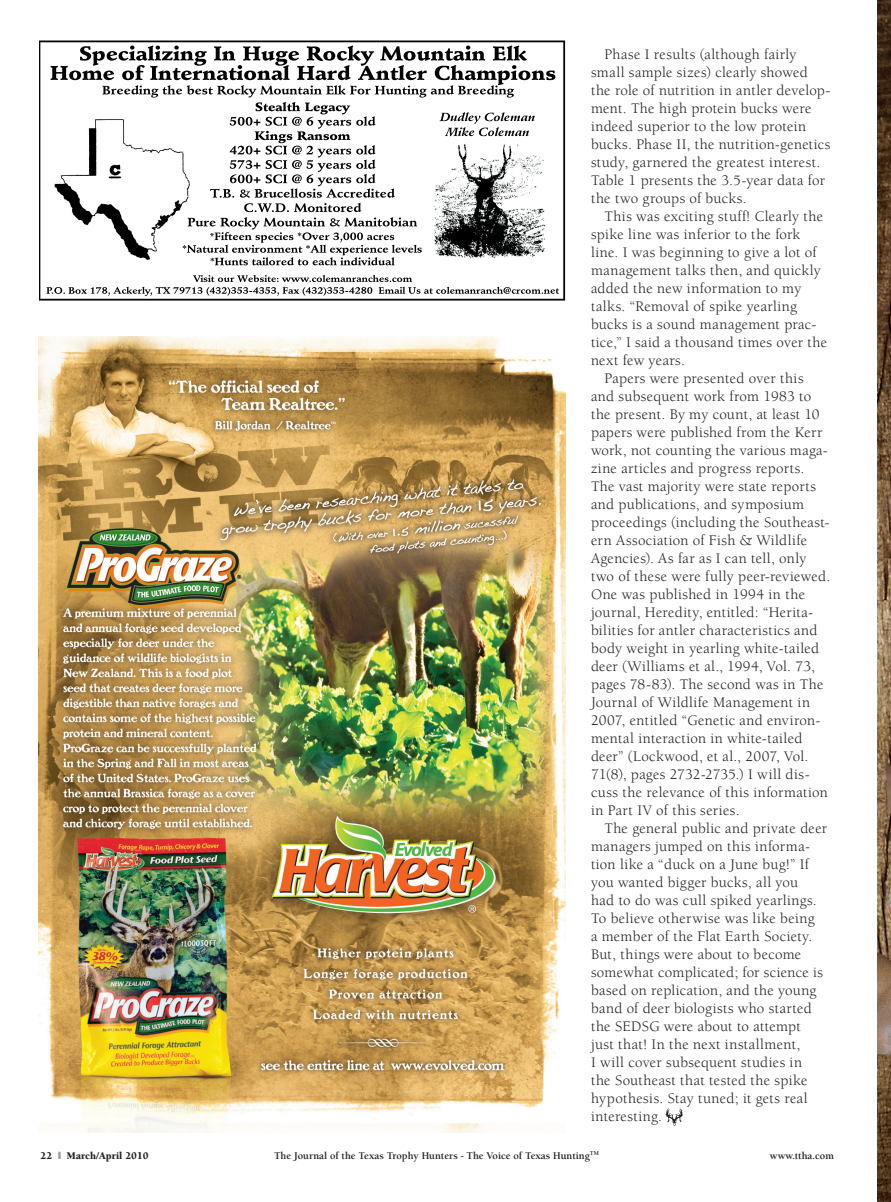
<style>
.page{position:relative;width:891px;height:1202px;background:#fff}
.page>*{position:absolute;margin:0;border:0;box-sizing:border-box;transform-origin:0 0}
.t1{font:15px/18px "Berkeley";letter-spacing:.02em;color:#231f20}
.t2{font:700 10.5px "Berkeley";color:#231f20}
.t3{font:900 10.5px "Berkeley";color:#231f20}
.s1{color:#939598}
</style>
<div class="page">
<img style="left:39px;top:336px;width:526px;height:796px">
<img style="left:878px;top:0;width:13px;height:1202px">
<img style="left:665px;top:1108px;width:18px;height:18px">
<img style="left:39px;top:40px;width:526px;height:261px">
<img style="left:440px;top:112px;width:95px;height:9px">
<img style="left:222px;top:232px;width:141px;height:8px">
<img style="left:225px;top:245px;width:138px;height:8px">
<img style="left:370px;top:248px;width:18px;height:5px">
<img style="left:392px;top:245px;width:30px;height:8px">
<img style="left:287px;top:257px;width:108px;height:8px">
<img style="left:256px;top:102px;width:57px;height:9px">
<img style="left:266px;top:116px;width:110px;height:10px">
<img style="left:255px;top:131px;width:91px;height:9px">
<img style="left:266px;top:145px;width:110px;height:9px">
<img style="left:266px;top:160px;width:110px;height:9px">
<img style="left:230px;top:174px;width:146px;height:9px">
<img style="left:210px;top:188px;width:185px;height:10px">
<img style="left:244px;top:203px;width:117px;height:9px">
<img style="left:220px;top:217px;width:181px;height:9px">
<img style="left:193px;top:275px;width:132px;height:7px">
<img style="left:373px;top:275px;width:39px;height:7px">
<img style="left:54px;top:287px;width:348px;height:9px">
<img style="left:403px;top:287px;width:108px;height:7px">
<img style="left:80px;top:46px;width:390px;height:15px">
<img style="left:472px;top:46px;width:55px;height:15px">
<img style="left:135px;top:65px;width:315px;height:15px">
<img style="left:451px;top:65px;width:94px;height:20px">
<img style="left:131px;top:85px;width:367px;height:9px">
<p class="t1" style="left:591px;top:45px;width:241px;text-indent:14px">Phase I results (although fairly small sample sizes) clearly showed the role of nutrition in antler develop&shy;ment. The high protein bucks were indeed superior to the low protein bucks. Phase II, the nutrition-genetics study, garnered the greatest interest.<br>Table 1 presents the 3.5-year data for the two groups of bucks.</p>
<p class="t1" style="left:605px;top:207px;width:220px">This was exciting stuff! Clearly the</p>
<p class="t1" style="left:591px;top:225px;width:211px">spike line was inferior to the fork</p>
<p class="t1" style="left:591px;top:243px;width:227px">line. I was beginning to give a lot of</p>
<p class="t1" style="left:591px;top:261px;width:231px">management talks then, and quickly</p>
<p class="t1" style="left:591px;top:279px;width:212px">added the new information to my</p>
<p class="t1" style="left:591px;top:297px;width:208px">talks. “Removal of spike yearling</p>
<p class="t1" style="left:591px;top:315px;width:227px">bucks is a sound management prac-</p>
<p class="t1" style="left:591px;top:333px;width:238px">tice,” I said a thousand times over the</p>
<p class="t1" style="left:591px;top:351px;width:95px">next few years.</p>
<p class="t1" style="left:605px;top:369px;width:201px">Papers were presented over this</p>
<p class="t1" style="left:591px;top:387px;width:222px">and subsequent work from 1983 to</p>
<p class="t1" style="left:591px;top:405px;width:230px">the present. By my count, at least 10</p>
<p class="t1" style="left:591px;top:423px;width:233px">papers were published from the Kerr</p>
<p class="t1" style="left:591px;top:441px;width:238px">work, not counting the various maga-</p>
<p class="t1" style="left:591px;top:459px;width:215px">zine articles and progress reports.</p>
<p class="t1" style="left:591px;top:477px;width:226px">The vast majority were state reports</p>
<p class="t1" style="left:591px;top:495px;width:215px">and publications, and symposium</p>
<p class="t1" style="left:591px;top:513px;width:240px">proceedings (including the Southeast-</p>
<p class="t1" style="left:591px;top:531px;width:218px">ern Association of Fish &amp; Wildlife</p>
<p class="t1" style="left:591px;top:549px;width:217px">Agencies). As far as I can tell, only</p>
<p class="t1" style="left:591px;top:567px;width:241px">two of these were fully peer-reviewed.</p>
<p class="t1" style="left:591px;top:585px;width:216px">One was published in 1994 in the</p>
<p class="t1" style="left:591px;top:603px;width:224px">journal, Heredity, entitled: “Herita-</p>
<p class="t1" style="left:591px;top:621px;width:228px">bilities for antler characteristics and</p>
<p class="t1" style="left:591px;top:639px;width:230px">body weight in yearling white-tailed</p>
<p class="t1" style="left:591px;top:657px;width:225px">deer (Williams et al., 1994, Vol. 73,</p>
<p class="t1" style="left:591px;top:675px;width:234px">pages 78-83). The second was in The</p>
<p class="t1" style="left:591px;top:693px;width:221px">Journal of Wildlife Management in</p>
<p class="t1" style="left:591px;top:711px;width:231px">2007, entitled “Genetic and environ-</p>
<p class="t1" style="left:591px;top:729px;width:213px">mental interaction in white-tailed</p>
<p class="t1" style="left:591px;top:747px;width:219px">deer” (Lockwood, et al., 2007, Vol.</p>
<p class="t1" style="left:591px;top:765px;width:220px">71(8), pages 2732-2735.) I will dis-</p>
<p class="t1" style="left:591px;top:783px;width:238px">cuss the relevance of this information</p>
<p class="t1" style="left:591px;top:801px;width:150px">in Part IV of this series.</p>
<p class="t1" style="left:605px;top:819px;width:224px">The general public and private deer</p>
<p class="t1" style="left:591px;top:837px;width:221px">managers jumped on this informa-</p>
<p class="t1" style="left:591px;top:855px;width:220px">tion like a “duck on a June bug!” If</p>
<p class="t1" style="left:591px;top:873px;width:209px">you wanted bigger bucks, all you</p>
<p class="t1" style="left:591px;top:891px;width:227px">had to do was cull spiked yearlings.</p>
<p class="t1" style="left:591px;top:909px;width:225px">To believe otherwise was like being</p>
<p class="t1" style="left:591px;top:927px;width:223px">a member of the Flat Earth Society.</p>
<p class="t1" style="left:591px;top:945px;width:212px">But, things were about to become</p>
<p class="t1" style="left:591px;top:963px;width:234px">somewhat complicated; for science is</p>
<p class="t1" style="left:591px;top:981px;width:227px">based on replication, and the young</p>
<p class="t1" style="left:591px;top:999px;width:222px">band of deer biologists who started</p>
<p class="t1" style="left:591px;top:1017px;width:212px">the SEDSG were about to attempt</p>
<p class="t1" style="left:591px;top:1035px;width:211px">just that! In the next installment,</p>
<p class="t1" style="left:591px;top:1053px;width:213px">I will cover subsequent studies in</p>
<p class="t1" style="left:591px;top:1071px;width:218px">the Southeast that tested the spike</p>
<p class="t1" style="left:591px;top:1089px;width:218px">hypothesis. Stay tuned; it gets real</p>
<p class="t1" style="left:591px;top:1107px;width:73px">interesting.</p>
<p class="t3" style="left:40px;top:1149px;width:110px">22 <span class="s1">❙</span> March/April 2010</p>
<p class="t2" style="left:274px;top:1149px;width:326px">The Journal of the Texas Trophy Hunters - The Voice of Texas Hunting<sup>TM</sup></p>
<p class="t2" style="left:770px;top:1149px;width:66px">www.ttha.com</p>
</div>
